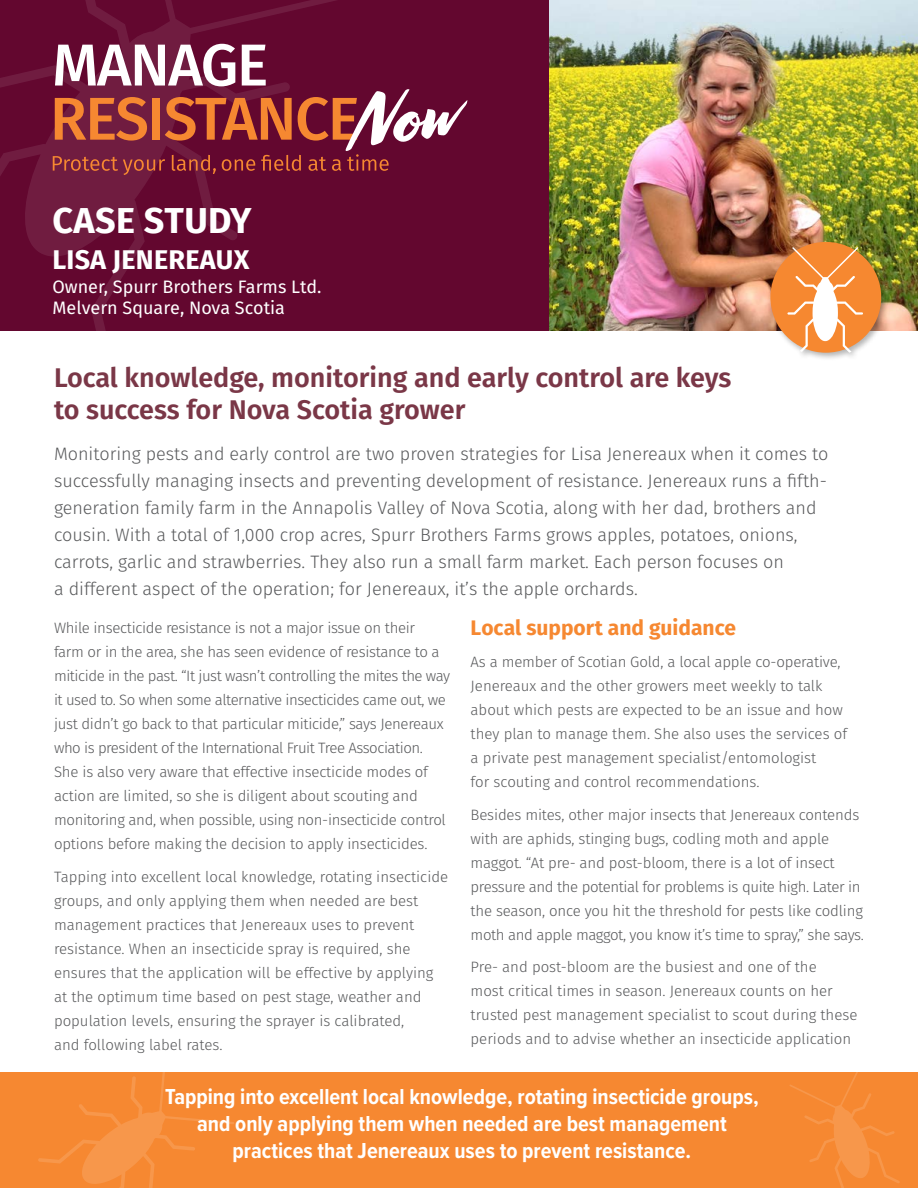
<style>
.page{position:relative;width:918px;height:1188px;background:#fff}
.page>*{position:absolute;margin:0;border:0;box-sizing:border-box;transform-origin:0 0}
.t1{font:700 36px "Fira Sans";letter-spacing:.01em;color:#fff}
.Body_Copy{font:600 27px/31.5px "Fira Sans";color:#7a3747}
.t2{font:700 27px "Fira Sans";letter-spacing:.01em;color:#fff}
.t3{font:700 22.5px/27px "Proxima Nova Cond";color:#fff;text-align:center}
.t4{font:700 21px "Fira Sans";color:#f68831}
.New_Body_Copy{font:300 18px/27px "Fira Sans";color:#58595b}
.t5{font:18px/21px "Fira Sans";color:#fff}
.New_Body_Copy-2{font:300 15px/24px "Fira Sans";letter-spacing:-.01em;color:#58595b}
</style>
<div class="page">
<div style="left:0;top:0;width:918px;height:330px;background:#63072f"></div>
<svg style="left:0;top:0;width:367px;height:331px"></svg>
<img style="left:549px;top:0;width:369px;height:330px">
<div style="left:767px;top:239px;width:122px;height:122px;background:#000;opacity:.3"></div>
<svg style="left:770px;top:242px;width:111px;height:113px;background:#e9a062"></svg>
<svg style="left:53px;top:44px;width:414px;height:131px"></svg>
<div style="left:0;top:1072px;width:918px;height:116px;background:#f68831"></div>
<svg style="left:38px;top:1072px;width:196px;height:116px"></svg>
<svg style="left:789px;top:1072px;width:111px;height:116px"></svg>
<p class="t1" style="left:53px;top:195px;width:201px">CASE STUDY</p>
<p class="t2" style="left:53px;top:241px;width:198px">LISA JENEREAUX</p>
<p class="t5" style="left:52px;top:276px;width:271px">Owner, Spurr Brothers Farms Ltd.<br>Melvern Square, Nova Scotia</p>
<p class="Body_Copy" style="left:54px;top:360px;width:679px">Local knowledge, monitoring and early control are keys to success for Nova Scotia grower</p>
<p class="New_Body_Copy" style="left:54px;top:440px;width:776px">Monitoring pests and early control are two proven strategies for Lisa Jenereaux when it comes to successfully managing insects and preventing development of resistance. Jenereaux runs a fifth&shy;generation family farm in the Annapolis Valley of Nova Scotia, along with her dad, brothers and cousin. With a total of 1,000 crop acres, Spurr Brothers Farms grows apples, potatoes, onions, carrots, garlic and strawberries. They also run a small farm market. Each person focuses on<br>a different aspect of the operation; for Jenereaux, it’s the apple orchards.</p>
<p class="New_Body_Copy-2" style="left:54px;top:616px;width:398px">While insecticide resistance is not a major issue on their<br>farm or in the area, she has seen evidence of resistance to a miticide in the past. “It just wasn’t controlling the mites the way it used to. So when some alternative insecticides came out, we just didn’t go back to that particular miticide,” says Jenereaux who is president of the International Fruit Tree Association.<br>She is also very aware that effective insecticide modes of action are limited, so she is diligent about scouting and monitoring and, when possible, using non-insecticide control options before making the decision to apply insecticides.</p>
<p class="New_Body_Copy-2" style="left:54px;top:864px;width:396px">Tapping into excellent local knowledge, rotating insecticide groups, and only applying them when needed are best management practices that Jenereaux uses to prevent resistance. When an insecticide spray is required, she ensures that the application will be effective by applying at the optimum time based on pest stage, weather and population levels, ensuring the sprayer is calibrated,<br>and following label rates.</p>
<p class="t4" style="left:471px;top:613px;width:267px">Local support and guidance</p>
<p class="New_Body_Copy-2" style="left:471px;top:650px;width:378px">As a member of Scotian Gold, a local apple co-operative, Jenereaux and the other growers meet weekly to talk about which pests are expected to be an issue and how they plan to manage them. She also uses the services of a private pest management specialist/entomologist<br>for scouting and control recommendations.</p>
<p class="New_Body_Copy-2" style="left:471px;top:803px;width:395px">Besides mites, other major insects that Jenereaux contends with are aphids, stinging bugs, codling moth and apple maggot. “At pre- and post-bloom, there is a lot of insect pressure and the potential for problems is quite high. Later in the season, once you hit the threshold for pests like codling moth and apple maggot, you know it’s time to spray,” she says.</p>
<p class="New_Body_Copy-2" style="left:471px;top:955px;width:388px">Pre- and post-bloom are the busiest and one of the<br>most critical times in season. Jenereaux counts on her trusted pest management specialist to scout during these periods and to advise whether an insecticide application</p>
<p class="t3" style="left:165px;top:1083px;width:595px">Tapping into excellent local knowledge, rotating insecticide groups, and only applying them when needed are best management practices that Jenereaux uses to prevent resistance.</p>
</div>
